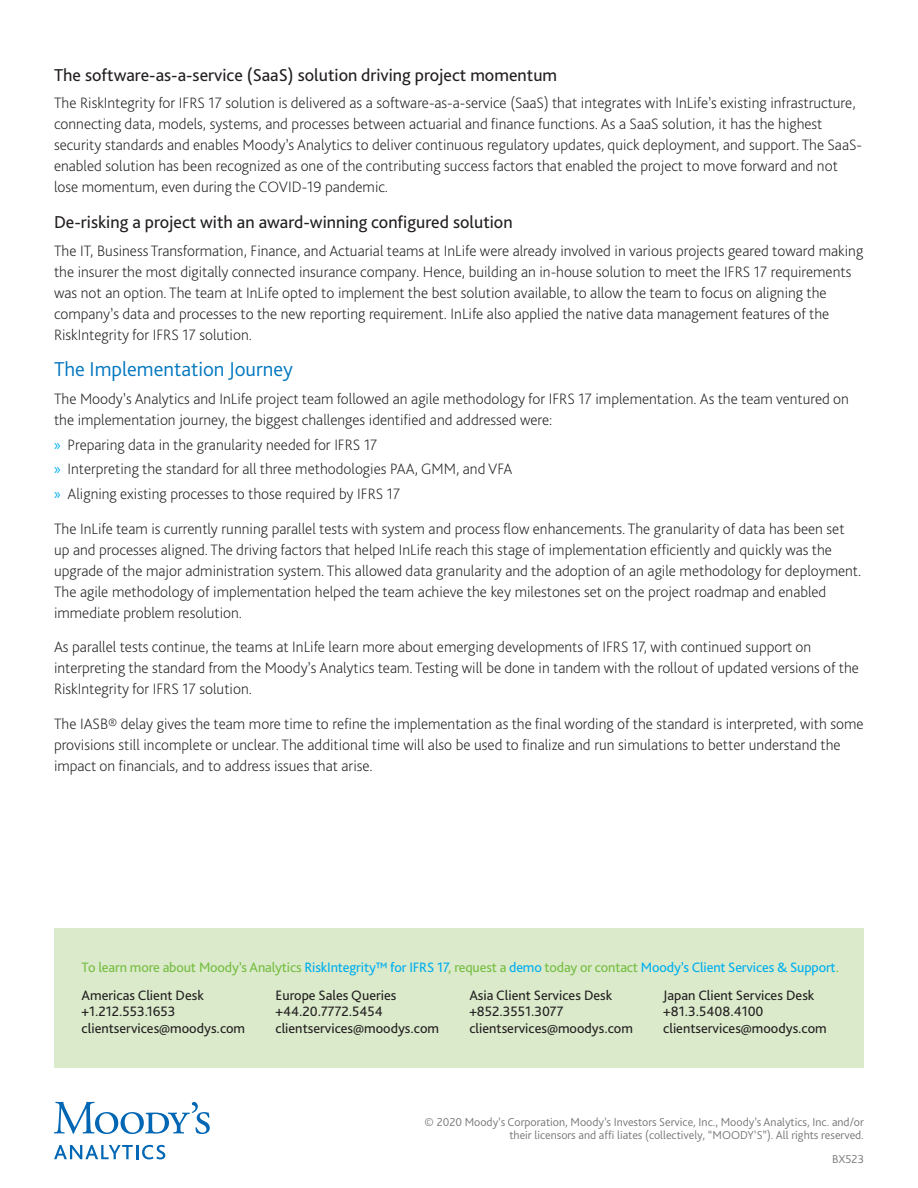
<style>
.page{position:relative;width:918px;height:1188px;background:#fff}
.page>*{position:absolute;margin:0;border:0;box-sizing:border-box;transform-origin:0 0}
.t1{font:300 21px "Bliss Pro";color:#0077c0}
.t2{font:18px "Bliss Pro";color:#231f20}
.Body_text{font:200 15.75px/21px "Bliss Pro";color:#231f20}
.Body_text__before_bu{font:200 15.75px/21px "Bliss Pro";color:#231f20}
.Locations{font:14.25px/16.5px "Bliss Pro";color:#231f20}
.Contact_Information{font:14.25px "Bliss Pro";letter-spacing:-.01em;color:#76bd42}
.Disclaimer_Informati{font:300 12px/13.5px "Bliss Pro";color:#777779;text-align:right}
.SP{font:300 12px "Bliss Pro";color:#777779}
.s1{font-family:"Myriad Pro";font-weight:400;color:#00aeef}
.s2{color:#00aeef}
</style>
<div class="page">
<svg style="left:54px;top:1102px;width:156px;height:32px"></svg>
<svg style="left:54px;top:1145px;width:111px;height:14px"></svg>
<div style="left:54px;top:929px;width:810px;height:139px;background:#daeaca"></div>
<h3 class="t2" style="left:54px;top:63px;width:505px">The software-as-a-service (SaaS) solution driving project momentum</h3>
<p class="Body_text" style="left:54px;top:92px;width:810px">The RiskIntegrity for IFRS 17 solution is delivered as a software-as-a-service (SaaS) that integrates with InLife’s existing infrastructure, connecting data, models, systems, and processes between actuarial and finance functions. As a SaaS solution, it has the highest security standards and enables Moody’s Analytics to deliver continuous regulatory updates, quick deployment, and support. The SaaS&shy;enabled solution has been recognized as one of the contributing success factors that enabled the project to move forward and not lose momentum, even during the COVID-19 pandemic.</p>
<h3 class="t2" style="left:54px;top:211px;width:460px">De-risking a project with an award-winning configured solution</h3>
<p class="Body_text" style="left:54px;top:240px;width:811px">The IT, Business Transformation, Finance, and Actuarial teams at InLife were already involved in various projects geared toward making the insurer the most digitally connected insurance company. Hence, building an in-house solution to meet the IFRS 17 requirements was not an option. The team at InLife opted to implement the best solution available, to allow the team to focus on aligning the company’s data and processes to the new reporting requirement. InLife also applied the native data management features of the RiskIntegrity for IFRS 17 solution.</p>
<h2 class="t1" style="left:54px;top:356px;width:241px">The Implementation Journey</h2>
<p class="Body_text__before_bu" style="left:54px;top:388px;width:797px">The Moody’s Analytics and InLife project team followed an agile methodology for IFRS 17 implementation. As the team ventured on the implementation journey, the biggest challenges identified and addressed were:</p>
<p class="Body_text" style="left:54px;top:434px;width:325px"><span class="s1">»</span> Preparing data in the granularity needed for IFRS 17</p>
<p class="Body_text" style="left:54px;top:458px;width:460px"><span class="s1">»</span> Interpreting the standard for all three methodologies PAA, GMM, and VFA</p>
<p class="Body_text" style="left:54px;top:483px;width:348px"><span class="s1">»</span> Aligning existing processes to those required by IFRS 17</p>
<p class="Body_text" style="left:54px;top:518px;width:809px">The InLife team is currently running parallel tests with system and process flow enhancements. The granularity of data has been set up and processes aligned. The driving factors that helped InLife reach this stage of implementation efficiently and quickly was the upgrade of the major administration system. This allowed data granularity and the adoption of an agile methodology for deployment.<br>The agile methodology of implementation helped the team achieve the key milestones set on the project roadmap and enabled immediate problem resolution.</p>
<p class="Body_text" style="left:54px;top:636px;width:807px">As parallel tests continue, the teams at InLife learn more about emerging developments of IFRS 17, with continued support on interpreting the standard from the Moody’s Analytics team. Testing will be done in tandem with the rollout of updated versions of the<br>RiskIntegrity for IFRS 17 solution.</p>
<p class="Body_text" style="left:54px;top:713px;width:811px">The IASB® delay gives the team more time to refine the implementation as the final wording of the standard is interpreted, with some provisions still incomplete or unclear. The additional time will also be used to finalize and run simulations to better understand the impact on financials, and to address issues that arise.</p>
<p class="Contact_Information" style="left:82px;top:959px;width:759px">To learn more about Moody’s Analytics <span class="s2">RiskIntegrity™ for IFRS 17</span>, request a <span class="s2">demo</span> today or contact <span class="s2">Moody’s Client Services &amp; Support</span>.</p>
<p class="Locations" style="left:82px;top:986px;width:165px">Americas Client Desk +1.212.553.1653 clientservices@moodys.com</p>
<p class="Locations" style="left:276px;top:986px;width:165px">Europe Sales Queries +44.20.7772.5454 clientservices@moodys.com</p>
<p class="Locations" style="left:469px;top:986px;width:165px">Asia Client Services Desk +852.3551.3077 clientservices@moodys.com</p>
<p class="Locations" style="left:663px;top:986px;width:165px">Japan Client Services Desk +81.3.5408.4100 clientservices@moodys.com</p>
<p class="Disclaimer_Informati" style="left:425px;top:1115px;width:441px">© 2020 Moody’s Corporation, Moody’s Investors Service, Inc., Moody’s Analytics, Inc. and/or their licensors and affi liates (collectively, “MOODY’S”). All rights reserved.</p>
<p class="SP" style="left:832px;top:1152px;width:33px">BX523</p>
</div>
